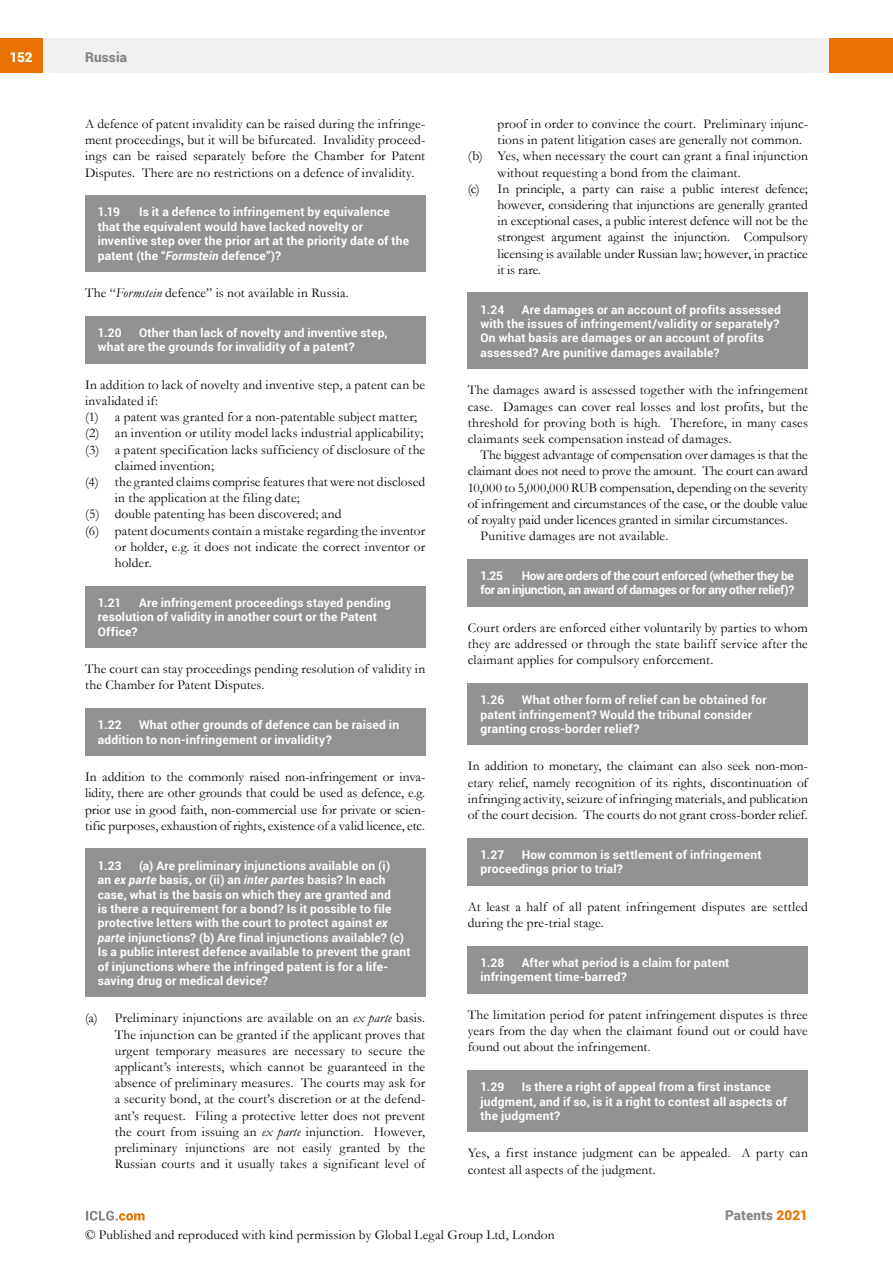
<style>
.page{position:relative;width:893px;height:1263px;background:#fff}
.page>*{position:absolute;margin:0;border:0;box-sizing:border-box;transform-origin:0 0}
.t1{font:13.5px/16.2px "Garamond";letter-spacing:.005em;color:#000;text-align:justify}
.t2{font:900 13.5px "Roboto";letter-spacing:.01em;color:#878787}
.t3{font:900 13.5px "Roboto";color:#fff}
.t4{font:700 12px/14.4px "Roboto";letter-spacing:.015em;color:#fff}
.t5{font:700 12px/14.4px "Roboto";letter-spacing:-.025em;color:#fff;text-align:right}
.s1{font-style:italic}
.s2{color:#e87200}
</style>
<div class="page">
<div style="left:43px;top:38px;width:786px;height:34px;background:#f0f0f0"></div>
<div style="left:0;top:38px;width:43px;height:34px;background:#e87200"></div>
<div style="left:829px;top:38px;width:64px;height:34px;background:#e87200"></div>
<svg style="left:86px;top:1211px;width:59px;height:9px"></svg>
<div style="left:468px;top:293px;width:340px;height:76px;background:#929292"></div>
<div style="left:468px;top:559px;width:340px;height:47px;background:#929292"></div>
<div style="left:468px;top:683px;width:340px;height:62px;background:#929292"></div>
<div style="left:468px;top:838px;width:340px;height:47px;background:#929292"></div>
<div style="left:468px;top:946px;width:340px;height:47px;background:#929292"></div>
<div style="left:468px;top:1070px;width:340px;height:62px;background:#929292"></div>
<div style="left:85px;top:195px;width:340px;height:76px;background:#929292"></div>
<div style="left:85px;top:316px;width:340px;height:47px;background:#929292"></div>
<div style="left:85px;top:586px;width:340px;height:61px;background:#929292"></div>
<div style="left:85px;top:708px;width:340px;height:47px;background:#929292"></div>
<div style="left:85px;top:849px;width:340px;height:148px;background:#929292"></div>
<p class="t3" style="left:10px;top:48px;width:24px">152</p>
<p class="t2" style="left:85px;top:48px;width:43px">Russia</p>
<p class="t1" style="left:85px;top:115px;width:342px">A defence of patent invalidity can be raised during the infringe&shy;ment proceedings, but it will be bifurcated. Invalidity proceed&shy;ings can be raised separately before the Chamber for Patent Disputes. There are no restrictions on a defence of invalidity.</p>
<p class="t4" style="left:98px;top:204px;width:24px">1.19</p>
<p class="t4" style="left:98px;top:204px;width:313px;text-indent:41px">Is it a defence to infringement by equivalence that the equivalent would have lacked novelty or inventive step over the prior art at the priority date of the patent (the “<span class="s1">Formstein</span> defence”)?</p>
<p class="t1" style="left:85px;top:284px;width:265px">The “<span class="s1">Formstein</span> defence” is not available in Russia.</p>
<p class="t4" style="left:98px;top:325px;width:25px">1.20</p>
<p class="t4" style="left:98px;top:325px;width:291px;text-indent:41px">Other than lack of novelty and inventive step, what are the grounds for invalidity of a patent?</p>
<p class="t1" style="left:85px;top:376px;width:342px">In addition to lack of novelty and inventive step, a patent can be</p>
<p class="t1" style="left:85px;top:392px;width:74px">invalidated if:</p>
<p class="t1" style="left:85px;top:409px;width:333px">(1) a patent was granted for a non-patentable subject matter;</p>
<p class="t1" style="left:85px;top:425px;width:340px">(2) an invention or utility model lacks industrial applicability;</p>
<p class="t1" style="left:85px;top:441px;width:342px">(3) a patent specification lacks sufficiency of disclosure of the</p>
<p class="t1" style="left:115px;top:457px;width:101px">claimed invention;</p>
<p class="t1" style="left:85px;top:473px;width:342px">(4) the granted claims comprise features that were not disclosed</p>
<p class="t1" style="left:115px;top:490px;width:186px">in the application at the filing date;</p>
<p class="t1" style="left:85px;top:506px;width:258px">(5) double patenting has been discovered; and</p>
<p class="t1" style="left:85px;top:522px;width:342px">(6) patent documents contain a mistake regarding the inventor</p>
<p class="t1" style="left:115px;top:538px;width:312px">or holder, e.g. it does not indicate the correct inventor or</p>
<p class="t1" style="left:115px;top:554px;width:38px">holder.</p>
<p class="t4" style="left:98px;top:595px;width:25px">1.21</p>
<p class="t4" style="left:98px;top:595px;width:295px;text-indent:41px">Are infringement proceedings stayed pending resolution of validity in another court or the Patent<br>Office?</p>
<p class="t1" style="left:85px;top:661px;width:342px">The court can stay proceedings pending resolution of validity in the Chamber for Patent Disputes.</p>
<p class="t4" style="left:98px;top:717px;width:25px">1.22</p>
<p class="t4" style="left:98px;top:717px;width:303px;text-indent:41px">What other grounds of defence can be raised in addition to non-infringement or invalidity?</p>
<p class="t1" style="left:85px;top:768px;width:342px">In addition to the commonly raised non-infringement or inva&shy;lidity, there are other grounds that could be used as defence, e.g. prior use in good faith, non-commercial use for private or scien&shy;tific purposes, exhaustion of rights, existence of a valid licence, etc.</p>
<p class="t4" style="left:98px;top:858px;width:26px">1.23</p>
<p class="t4" style="left:98px;top:858px;width:314px;text-indent:41px">(a) Are preliminary injunctions available on (i)<br>an <span class="s1">ex parte</span> basis, or (ii) an <span class="s1">inter partes</span> basis? In each case, what is the basis on which they are granted and<br>is there a requirement for a bond? Is it possible to file protective letters with the court to protect against <span class="s1">ex parte</span> injunctions? (b) Are final injunctions available? (c)<br>Is a public interest defence available to prevent the grant of injunctions where the infringed patent is for a life&shy;saving drug or medical device?</p>
<p class="t1" style="left:115px;top:1010px;width:312px;text-indent:-30px">(a) Preliminary injunctions are available on an <span class="s1">ex parte</span> basis.<br>The injunction can be granted if the applicant proves that urgent temporary measures are necessary to secure the applicant’s interests, which cannot be guaranteed in the absence of preliminary measures. The courts may ask for a security bond, at the court’s discretion or at the defend&shy;ant’s request. Filing a protective letter does not prevent the court from issuing an <span class="s1">ex parte</span> injunction. However, preliminary injunctions are not easily granted by the Russian courts and it usually takes a significant level of</p>
<p class="t1" style="left:497px;top:115px;width:312px">proof in order to convince the court. Preliminary injunc-</p>
<p class="t1" style="left:497px;top:131px;width:306px">tions in patent litigation cases are generally not common.</p>
<p class="t1" style="left:468px;top:148px;width:342px">(b) Yes, when necessary the court can grant a final injunction</p>
<p class="t1" style="left:497px;top:164px;width:245px">without requesting a bond from the claimant.</p>
<p class="t1" style="left:468px;top:180px;width:342px">(c) In principle, a party can raise a public interest defence;</p>
<p class="t1" style="left:497px;top:196px;width:312px">however, considering that injunctions are generally granted</p>
<p class="t1" style="left:497px;top:212px;width:312px">in exceptional cases, a public interest defence will not be the</p>
<p class="t1" style="left:497px;top:229px;width:312px">strongest argument against the injunction. Compulsory</p>
<p class="t1" style="left:497px;top:245px;width:312px">licensing is available under Russian law; however, in practice</p>
<p class="t1" style="left:497px;top:261px;width:45px">it is rare.</p>
<p class="t4" style="left:480px;top:302px;width:25px">1.24</p>
<p class="t4" style="left:480px;top:302px;width:302px;text-indent:41px">Are damages or an account of profits assessed with the issues of infringement/validity or separately?<br>On what basis are damages or an account of profits assessed? Are punitive damages available?</p>
<p class="t1" style="left:468px;top:382px;width:342px">The damages award is assessed together with the infringement case. Damages can cover real losses and lost profits, but the threshold for proving both is high. Therefore, in many cases claimants seek compensation instead of damages.</p>
<p class="t1" style="left:480px;top:446px;width:329px">The biggest advantage of compensation over damages is that the</p>
<p class="t1" style="left:468px;top:463px;width:342px">claimant does not need to prove the amount. The court can award</p>
<p class="t1" style="left:468px;top:479px;width:342px">10,000 to 5,000,000 RUB compensation, depending on the severity</p>
<p class="t1" style="left:468px;top:495px;width:342px">of infringement and circumstances of the case, or the double value</p>
<p class="t1" style="left:468px;top:511px;width:321px">of royalty paid under licences granted in similar circumstances.</p>
<p class="t1" style="left:480px;top:527px;width:189px">Punitive damages are not available.</p>
<p class="t4" style="left:480px;top:568px;width:24px">1.25</p>
<p class="t5" style="left:480px;top:568px;width:315px">How are orders of the court enforced (whether they be<br>for an injunction, an award of damages or for any other relief)?</p>
<p class="t1" style="left:468px;top:619px;width:342px">Court orders are enforced either voluntarily by parties to whom they are addressed or through the state bailiff service after the claimant applies for compulsory enforcement.</p>
<p class="t4" style="left:480px;top:692px;width:25px">1.26</p>
<p class="t4" style="left:480px;top:692px;width:288px;text-indent:41px">What other form of relief can be obtained for patent infringement? Would the tribunal consider granting cross-border relief?</p>
<p class="t1" style="left:468px;top:758px;width:342px">In addition to monetary, the claimant can also seek non-mon&shy;etary relief, namely recognition of its rights, discontinuation of infringing activity, seizure of infringing materials, and publication of the court decision. The courts do not grant cross-border relief.</p>
<p class="t4" style="left:480px;top:847px;width:25px">1.27</p>
<p class="t4" style="left:480px;top:847px;width:283px;text-indent:41px">How common is settlement of infringement proceedings prior to trial?</p>
<p class="t1" style="left:468px;top:898px;width:342px">At least a half of all patent infringement disputes are settled during the pre-trial stage.</p>
<p class="t4" style="left:480px;top:955px;width:25px">1.28</p>
<p class="t4" style="left:480px;top:955px;width:250px;text-indent:41px">After what period is a claim for patent infringement time-barred?</p>
<p class="t1" style="left:468px;top:1006px;width:342px">The limitation period for patent infringement disputes is three years from the day when the claimant found out or could have found out about the infringement.</p>
<p class="t4" style="left:480px;top:1079px;width:25px">1.29</p>
<p class="t4" style="left:480px;top:1079px;width:308px;text-indent:41px">Is there a right of appeal from a first instance judgment, and if so, is it a right to contest all aspects of the judgment?</p>
<p class="t1" style="left:468px;top:1145px;width:342px">Yes, a first instance judgment can be appealed. A party can contest all aspects of the judgment.</p>
<p class="t2" style="left:725px;top:1206px;width:84px">Patents <span class="s2">2021</span></p>
<p class="t1" style="left:85px;top:1226px;width:471px">© Published and reproduced with kind permission by Global Legal Group Ltd, London</p>
</div>
